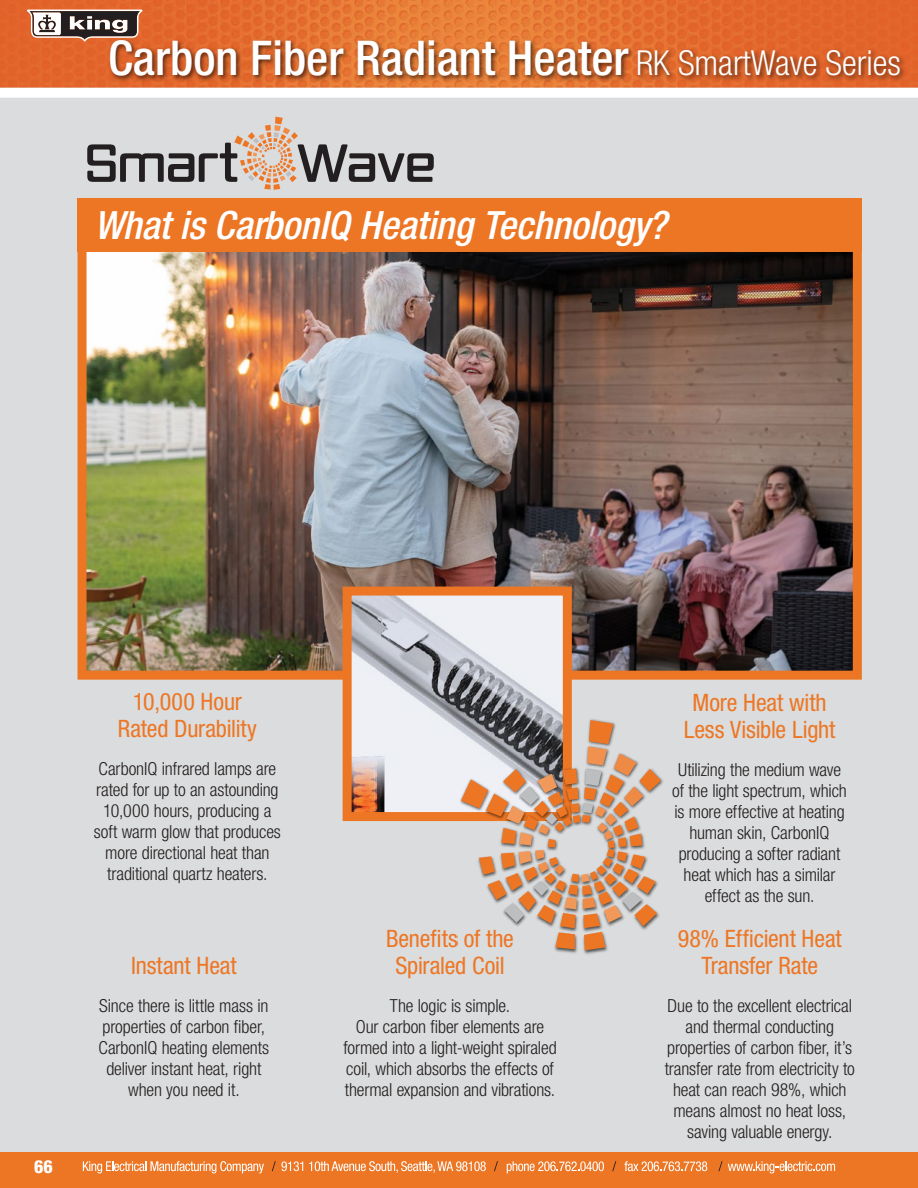
<style>
.page{position:relative;width:918px;height:1188px;background:#dbdcdd}
.page>*{position:absolute;margin:0;border:0;box-sizing:border-box;transform-origin:0 0}
.t1{font:500 condensed 48px "Helvetica Neue LT Std";color:#fff}
.t2{font:italic 500 condensed 39px "Helvetica Neue LT Std";letter-spacing:-.005em;color:#fff}
.t3{font:condensed 24px/27px "Helvetica Neue LT Std";letter-spacing:-.005em;color:#ed7624;text-align:center}
.t4{font:300 condensed 18px/21px "Helvetica Neue LT Std";letter-spacing:-.01em;color:#231f20;text-align:center}
.t5{font:800 condensed 18px "Helvetica Neue LT Std";color:#fff}
.s1{font-weight:300;font-size:34.5px}
</style>
<div class="page">
<img style="left:88px;top:252px;width:764px;height:418px">
<div style="left:78px;top:241px;width:784px;height:439px;border:9px solid #ed7624"></div>
<div style="left:77px;top:198px;width:785px;height:54px;background:#ed7625"></div>
<div style="left:0;top:1153px;width:918px;height:35px;background:#ed7624"></div>
<svg style="left:83px;top:1161px;width:181px;height:12px"></svg>
<svg style="left:309px;top:1161px;width:177px;height:12px"></svg>
<svg style="left:507px;top:1161px;width:97px;height:12px"></svg>
<svg style="left:624px;top:1161px;width:83px;height:10px"></svg>
<svg style="left:272px;top:1161px;width:31px;height:10px"></svg>
<svg style="left:494px;top:1161px;width:4px;height:10px"></svg>
<svg style="left:612px;top:1161px;width:4px;height:10px"></svg>
<svg style="left:718px;top:1161px;width:117px;height:12px"></svg>
<div style="left:0;top:88px;width:918px;height:8px;background:#fff"></div>
<img style="left:0;top:0;width:918px;height:88px">
<hr style="left:0;top:96px;width:918px;height:2px;background:#fff">
<img style="left:103px;top:31px;width:807px;height:63px">
<svg style="left:27px;top:10px;width:116px;height:31px;background:#90776c"></svg>
<svg style="left:87px;top:117px;width:347px;height:73px"></svg>
<img style="left:353px;top:597px;width:209px;height:214px">
<div style="left:343px;top:587px;width:229px;height:234px;border:9px solid #ed7624"></div>
<img style="left:457px;top:717px;width:207px;height:238px">
<svg style="left:461px;top:720px;width:200px;height:230px"></svg>
<h1 class="t1" style="left:108px;top:30px;width:794px">Carbon Fiber Radiant Heater <span class="s1">RK SmartWave Series</span></h1>
<h2 class="t2" style="left:94px;top:202px;width:574px">What is CarbonIQ Heating Technology?</h2>
<p class="t5" style="left:34px;top:1155px;width:20px">66</p>
<h3 class="t3" style="left:118px;top:688px;width:141px">10,000 Hour<br>Rated Durability</h3>
<p class="t4" style="left:94px;top:758px;width:188px">CarbonIQ infrared lamps are rated for up to an astounding<br>10,000 hours, producing a soft warm glow that produces more directional heat than traditional quartz heaters.</p>
<h3 class="t3" style="left:131px;top:952px;width:107px">Instant Heat</h3>
<p class="t4" style="left:99px;top:995px;width:172px">Since there is little mass in properties of carbon fiber,<br>CarbonIQ heating elements deliver instant heat, right when you need it.</p>
<h3 class="t3" style="left:386px;top:925px;width:129px">Benefits of the<br>Spiraled Coil</h3>
<p class="t4" style="left:343px;top:995px;width:215px">The logic is simple.<br>Our carbon fiber elements are formed into a light-weight spiraled coil, which absorbs the effects of thermal expansion and vibrations.</p>
<h3 class="t3" style="left:684px;top:689px;width:153px">More Heat with<br>Less Visible Light</h3>
<p class="t4" style="left:672px;top:759px;width:176px">Utilizing the medium wave of the light spectrum, which is more effective at heating human skin, CarbonIQ producing a softer radiant heat which has a similar effect as the sun.</p>
<h3 class="t3" style="left:678px;top:925px;width:165px">98% Efficient Heat<br>Transfer Rate</h3>
<p class="t4" style="left:665px;top:995px;width:192px">Due to the excellent electrical and thermal conducting properties of carbon fiber, it’s transfer rate from electricity to heat can reach 98%, which means almost no heat loss, saving valuable energy.</p>
</div>
